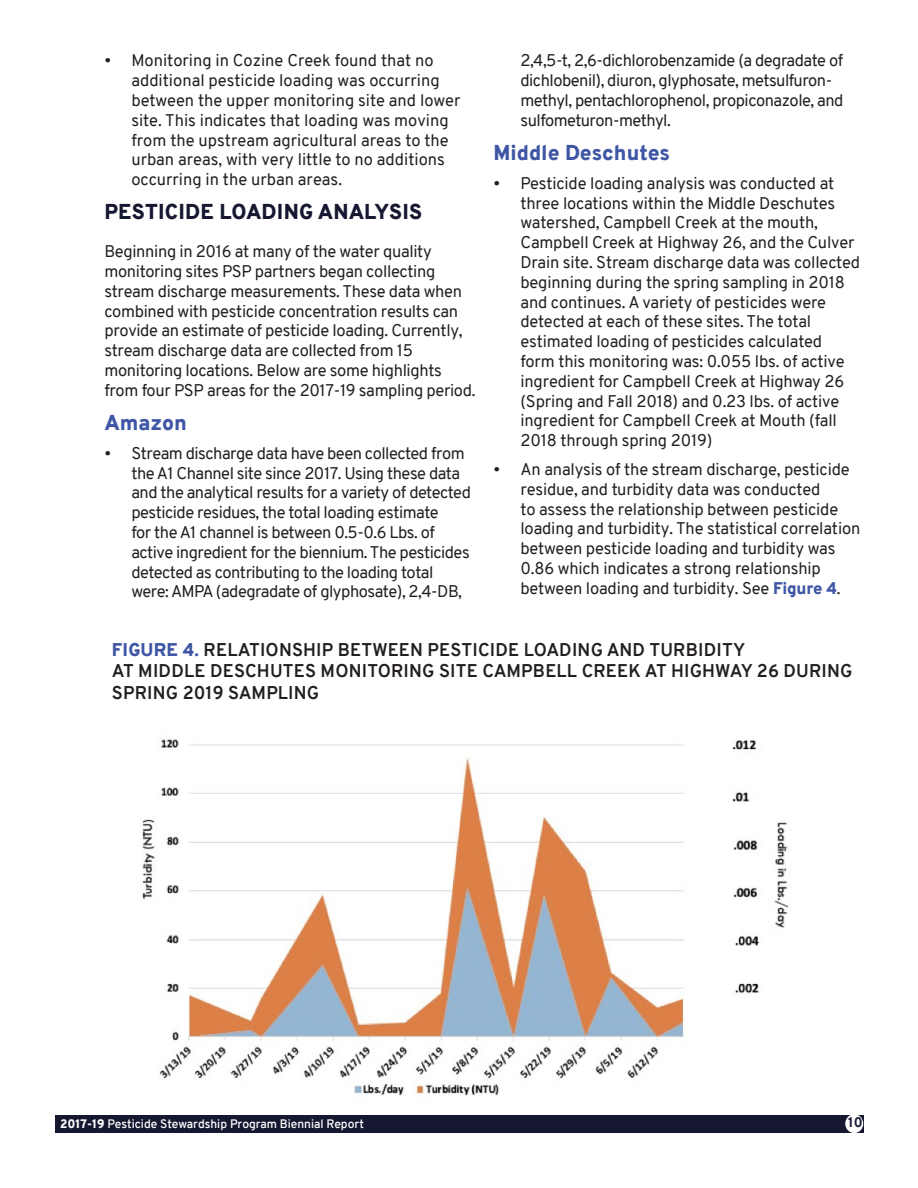
<style>
.page{position:relative;width:918px;height:1188px;background:#fff}
.page>*{position:absolute;margin:0;border:0;box-sizing:border-box;transform-origin:0 0}
.t1{font:900 21px "Overpass";letter-spacing:.01em;color:#161832}
.t2{font:900 21px "Overpass";color:#3f56a5}
.t3{font:700 18px/21.6px "Overpass";letter-spacing:.01em;color:#231f20}
.t4{font:16.5px/19.8px "Overpass";letter-spacing:-.01em;color:#231f20}
.t5{font:16.5px/19.8px "Overpass";letter-spacing:-.03em;color:#231f20}
.t6{font:800 13.5px "Overpass";color:#161832}
.t7{font:600 12px "Overpass";color:#fff}
.s1{font-weight:900;color:#3f56a5}
.s2{font-weight:900}
</style>
<div class="page">
<div style="left:55px;top:1115px;width:809px;height:18px;background:#161832"></div>
<div style="left:846px;top:1115px;width:16px;height:17px;background:#fff;border-radius:50%"></div>
<div style="left:845px;top:1114px;width:18px;height:19px;border:2px solid #fff;border-radius:50%"></div>
<img style="left:142px;top:739px;width:647px;height:357px">
<p class="t4" style="left:131px;top:51px;width:331px;text-indent:-27px">• Monitoring in Cozine Creek found that no additional pesticide loading was occurring between the upper monitoring site and lower site. This indicates that loading was moving from the upstream agricultural areas to the urban areas, with very little to no additions occurring in the urban areas.</p>
<p class="t1" style="left:105px;top:197px;width:319px">PESTICIDE LOADING ANALYSIS</p>
<p class="t4" style="left:104px;top:242px;width:373px">Beginning in 2016 at many of the water quality monitoring sites PSP partners began collecting stream discharge measurements. These data when combined with pesticide concentration results can provide an estimate of pesticide loading. Currently, stream discharge data are collected from 15 monitoring locations. Below are some highlights from four PSP areas for the 2017-19 sampling period.</p>
<p class="t2" style="left:104px;top:408px;width:84px">Amazon</p>
<p class="t5" style="left:131px;top:443px;width:341px;text-indent:-27px">• Stream discharge data have been collected from the A1 Channel site since 2017. Using these data and the analytical results for a variety of detected pesticide residues, the total loading estimate<br>for the A1 channel is between 0.5-0.6 Lbs. of active ingredient for the biennium. The pesticides detected as contributing to the loading total were: AMPA (adegradate of glyphosate), 2,4-DB,</p>
<p class="t5" style="left:520px;top:51px;width:324px">2,4,5-t, 2,6-dichlorobenzamide (a degradate of dichlobenil), diuron, glyphosate, metsulfuron&shy;methyl, pentachlorophenol, propiconazole, and sulfometuron-methyl.</p>
<p class="t2" style="left:494px;top:138px;width:178px">Middle Deschutes</p>
<p class="t4" style="left:520px;top:173px;width:341px;text-indent:-27px">• Pesticide loading analysis was conducted at three locations within the Middle Deschutes watershed, Campbell Creek at the mouth, Campbell Creek at Highway 26, and the Culver Drain site. Stream discharge data was collected beginning during the spring sampling in 2018 and continues. A variety of pesticides were detected at each of these sites. The total estimated loading of pesticides calculated form this monitoring was: 0.055 lbs. of active ingredient for Campbell Creek at Highway 26 (Spring and Fall 2018) and 0.23 lbs. of active ingredient for Campbell Creek at Mouth (fall 2018 through spring 2019)</p>
<p class="t4" style="left:520px;top:459px;width:341px;text-indent:-27px">• An analysis of the stream discharge, pesticide residue, and turbidity data was conducted<br>to assess the relationship between pesticide loading and turbidity. The statistical correlation between pesticide loading and turbidity was 0.86 which indicates a strong relationship between loading and turbidity. See <span class="s1">Figure 4</span>.</p>
<p class="t3" style="left:112px;top:639px;width:742px"><span class="s1">FIGURE 4.</span> RELATIONSHIP BETWEEN PESTICIDE LOADING AND TURBIDITY<br>AT MIDDLE DESCHUTES MONITORING SITE CAMPBELL CREEK AT HIGHWAY 26 DURING<br>SPRING 2019 SAMPLING</p>
<p class="t7" style="left:60px;top:1115px;width:305px"><span class="s2">2017-19</span> Pesticide Stewardship Program Biennial Report</p>
<p class="t6" style="left:848px;top:1113px;width:16px">10</p>
</div>
